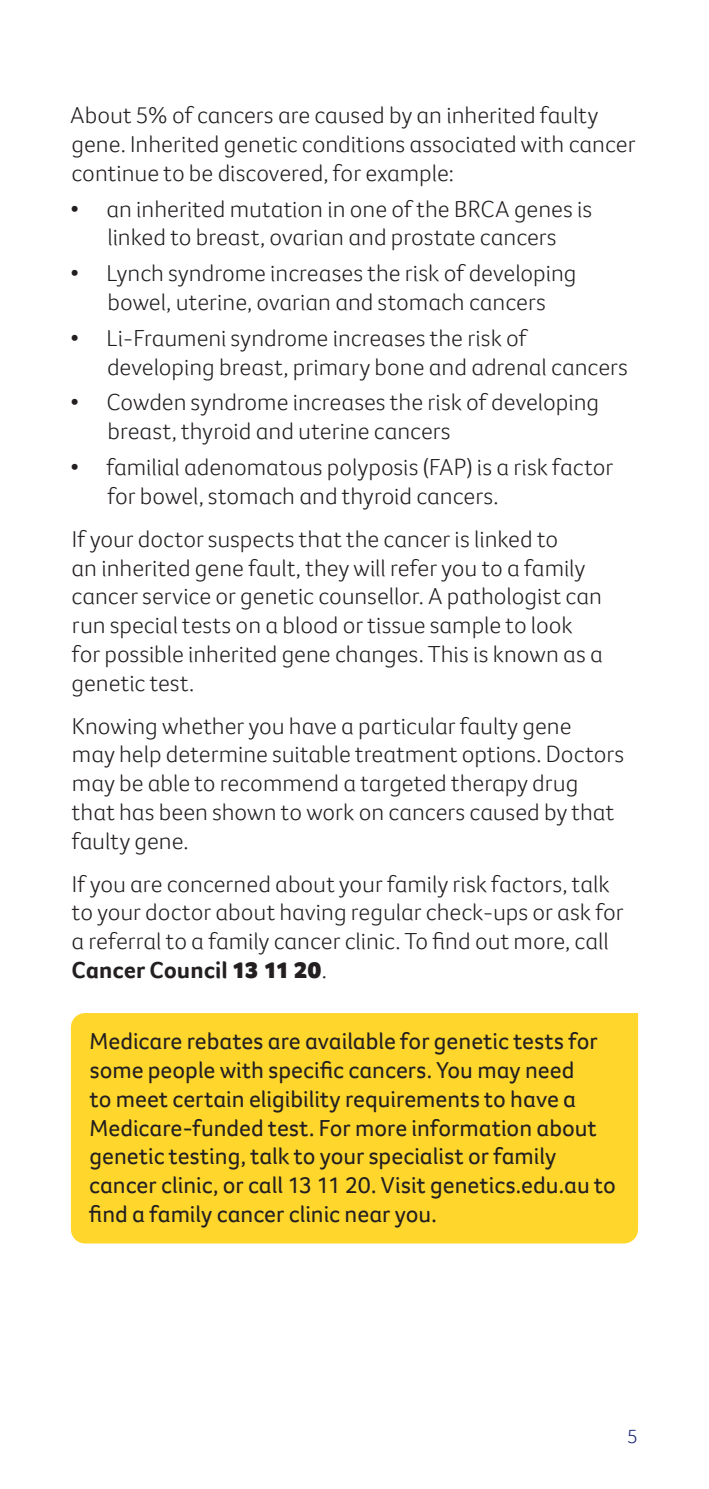
<style>
.page{position:relative;width:709px;height:1489px;background:#fff}
.page>*{position:absolute;margin:0;border:0;box-sizing:border-box;transform-origin:0 0}
.bodycopy{font:300 23.75px/28.8px "Foco CC";color:#231f20}
.bodycopy_tabs{font:300 23.75px/28.8px "Foco CC";color:#231f20}
.bodycopy-2{font:23.75px/28.8px "Foco CC";color:#231f20}
.t1{font:300 20px "Foco CC";color:#1d2779}
.s1{font-weight:700}
.s2{font-weight:900}
</style>
<div class="page">
<div style="left:71px;top:1013px;width:567px;height:230px;background:#ffd72c"></div>
<p class="bodycopy" style="left:70px;top:101px;width:567px">About 5% of cancers are caused by an inherited faulty gene. Inherited genetic conditions associated with cancer continue to be discovered, for example:</p>
<p class="bodycopy_tabs" style="left:70px;top:194px;width:523px;text-align:center">• an inherited mutation in one of the BRCA genes is linked to breast, ovarian and prostate cancers</p>
<p class="bodycopy_tabs" style="left:70px;top:258px;width:508px;text-align:center">• Lynch syndrome increases the risk of developing bowel, uterine, ovarian and stomach cancers</p>
<p class="bodycopy_tabs" style="left:107px;top:323px;width:522px;text-indent:-37px">• Li-Fraumeni syndrome increases the risk of developing breast, primary bone and adrenal cancers</p>
<p class="bodycopy_tabs" style="left:107px;top:388px;width:493px;text-indent:-37px">• Cowden syndrome increases the risk of developing breast, thyroid and uterine cancers</p>
<p class="bodycopy_tabs" style="left:107px;top:452px;width:507px;text-indent:-37px">• familial adenomatous polyposis (FAP) is a risk factor for bowel, stomach and thyroid cancers.</p>
<p class="bodycopy" style="left:72px;top:524px;width:533px">If your doctor suspects that the cancer is linked to<br>an inherited gene fault, they will refer you to a family cancer service or genetic counsellor. A pathologist can run special tests on a blood or tissue sample to look for possible inherited gene changes. This is known as a genetic test.</p>
<p class="bodycopy" style="left:72px;top:711px;width:554px">Knowing whether you have a particular faulty gene<br>may help determine suitable treatment options. Doctors may be able to recommend a targeted therapy drug that has been shown to work on cancers caused by that faulty gene.</p>
<p class="bodycopy" style="left:71px;top:868px;width:554px">If you are concerned about your family risk factors, talk to your doctor about having regular check-ups or ask for a referral to a family cancer clinic. To find out more, call <span class="s1">Cancer Council</span> <span class="s2">13 11 20</span>.</p>
<p class="bodycopy-2" style="left:89px;top:1026px;width:528px">Medicare rebates are available for genetic tests for some people with specific cancers. You may need<br>to meet certain eligibility requirements to have a Medicare-funded test. For more information about genetic testing, talk to your specialist or family cancer clinic, or call 13 11 20. Visit genetics.edu.au to find a family cancer clinic near you.</p>
<p class="t1" style="left:627px;top:1422px;width:12px">5</p>
</div>
